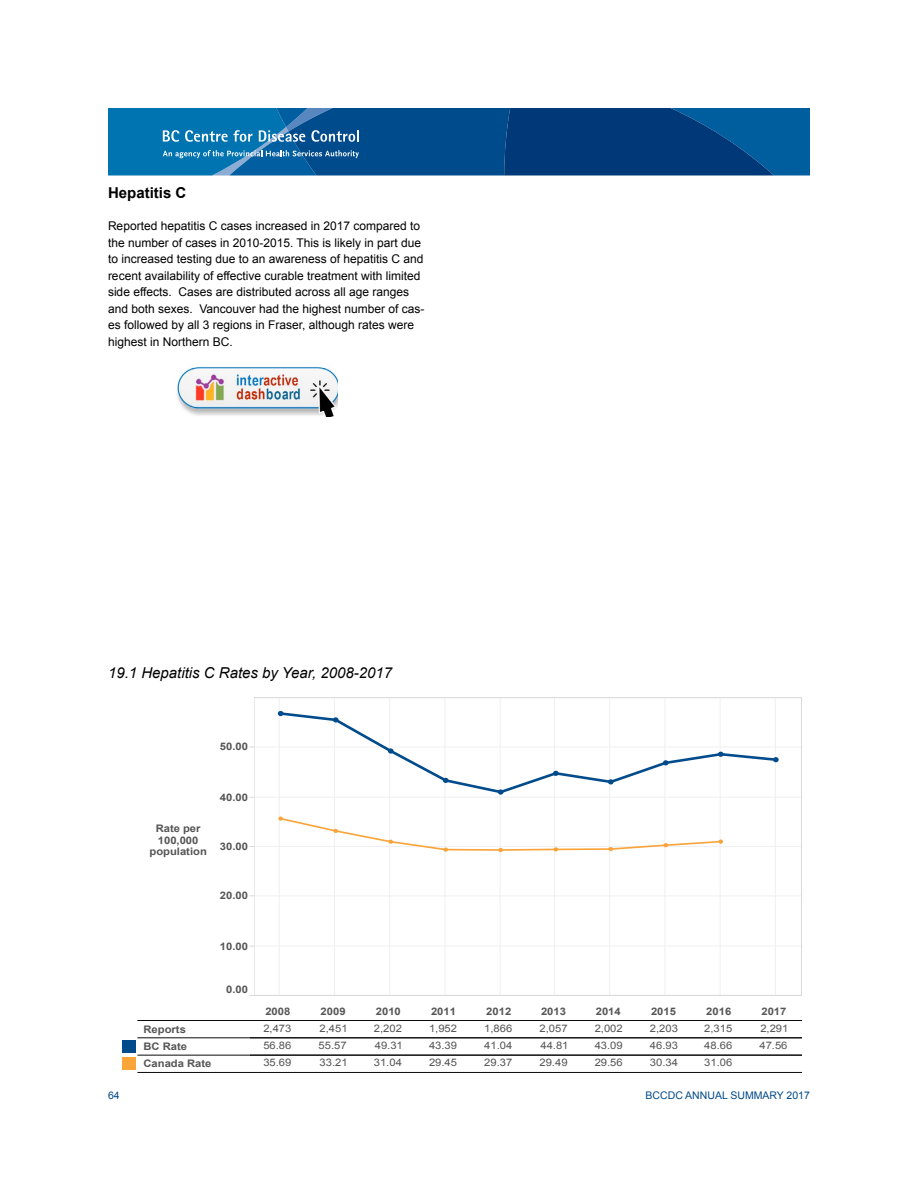
<style>
.page{position:relative;width:918px;height:1188px;background:#fff}
.page>*{position:absolute;margin:0;border:0;box-sizing:border-box;transform-origin:0 0}
.t1{font:italic 15px "Arial";color:#000}
.t2{font:700 15px "Arial";color:#000}
.t3{font:12px/16.5px "Arial";color:#000}
.t4{font:10.5px "Arial";color:#004987}
.t5{font:10.35px "Arial 0 50";color:#555;scale:1.08 1}
.t6{font:10.35px/17.2px "Arial 0 75";color:#555;scale:1.08 1}
</style>
<div class="page">
<svg style="left:108px;top:108px;width:702px;height:68px;background:#095794"></svg>
<hr style="left:138px;top:1020px;width:112px;height:1px;background:#000">
<hr style="left:138px;top:1037px;width:112px;height:1px;background:#000">
<hr style="left:138px;top:1055px;width:112px;height:1px;background:#000">
<hr style="left:138px;top:1072px;width:112px;height:1px;background:#000">
<hr style="left:250px;top:1037px;width:552px;height:1px;background:#000">
<hr style="left:250px;top:1055px;width:552px;height:1px;background:#000">
<hr style="left:250px;top:1021px;width:552px;height:1px;background:#000">
<hr style="left:250px;top:1072px;width:552px;height:1px;background:#000">
<hr style="left:279px;top:698px;width:1px;height:297px;background:#f0f0f0">
<hr style="left:334px;top:698px;width:1px;height:297px;background:#f0f0f0">
<hr style="left:389px;top:698px;width:1px;height:297px;background:#f0f0f0">
<hr style="left:445px;top:698px;width:1px;height:297px;background:#f0f0f0">
<hr style="left:500px;top:698px;width:1px;height:297px;background:#f0f0f0">
<hr style="left:554px;top:698px;width:1px;height:297px;background:#f0f0f0">
<hr style="left:609px;top:698px;width:1px;height:297px;background:#f0f0f0">
<hr style="left:664px;top:698px;width:1px;height:297px;background:#f0f0f0">
<hr style="left:720px;top:698px;width:1px;height:297px;background:#f0f0f0">
<hr style="left:775px;top:698px;width:1px;height:297px;background:#f0f0f0">
<hr style="left:254px;top:946px;width:547px;height:1px;background:#f0f0f0">
<hr style="left:254px;top:895px;width:547px;height:1px;background:#f0f0f0">
<hr style="left:254px;top:846px;width:547px;height:1px;background:#f0f0f0">
<hr style="left:254px;top:797px;width:547px;height:1px;background:#f0f0f0">
<hr style="left:254px;top:747px;width:547px;height:1px;background:#f0f0f0">
<svg style="left:278px;top:817px;width:445px;height:35px"></svg>
<svg style="left:278px;top:711px;width:501px;height:84px"></svg>
<hr style="left:254px;top:698px;width:1px;height:297px;background:#d7d7d7">
<hr style="left:801px;top:698px;width:1px;height:297px;background:#d7d7d7">
<hr style="left:254px;top:698px;width:548px;height:1px;background:#d7d7d7">
<hr style="left:254px;top:995px;width:548px;height:1px;background:#d7d7d7">
<div style="left:122px;top:1040px;width:13px;height:13px;background:#004b8c"></div>
<div style="left:122px;top:1058px;width:13px;height:12px;background:#faa43a"></div>
<img style="left:176px;top:366px;width:162px;height:51px">
<p class="t2" style="left:108px;top:183px;width:80px">Hepatitis C</p>
<p class="t3" style="left:108px;top:218px;width:318px">Reported hepatitis C cases increased in 2017 compared to the number of cases in 2010-2015. This is likely in part due to increased testing due to an awareness of hepatitis C and recent availability of effective curable treatment with limited side effects. Cases are distributed across all age ranges and both sexes. Vancouver had the highest number of cas&shy;es followed by all 3 regions in Fraser, although rates were highest in Northern BC.</p>
<p class="t1" style="left:108px;top:663px;width:286px">19.1 Hepatitis C Rates by Year, 2008-2017</p>
<p class="t6" style="left:220px;top:739px;width:28px">50.00</p>
<p class="t6" style="left:150px;top:823px;width:55px;line-height:11.7px;text-align:center">Rate per<br>100,000 population</p>
<p class="t6" style="left:220px;top:789px;width:28px">40.00</p>
<p class="t6" style="left:220px;top:838px;width:28px">30.00</p>
<p class="t6" style="left:220px;top:887px;width:28px">20.00</p>
<p class="t6" style="left:220px;top:938px;width:28px">10.00</p>
<p class="t6" style="left:144px;top:1021px;width:64px">Reports<br>BC Rate<br>Canada Rate</p>
<p class="t6" style="left:226px;top:981px;width:22px">0.00</p>
<p class="t6" style="left:265px;top:1003px;width:25px">2008</p>
<p class="t6" style="left:321px;top:1003px;width:25px">2009</p>
<p class="t6" style="left:376px;top:1003px;width:25px">2010</p>
<p class="t6" style="left:431px;top:1003px;width:25px">2011</p>
<p class="t6" style="left:486px;top:1003px;width:25px">2012</p>
<p class="t6" style="left:541px;top:1003px;width:25px">2013</p>
<p class="t6" style="left:596px;top:1003px;width:25px">2014</p>
<p class="t6" style="left:651px;top:1003px;width:25px">2015</p>
<p class="t6" style="left:706px;top:1003px;width:25px">2016</p>
<p class="t6" style="left:762px;top:1003px;width:25px">2017</p>
<p class="t5" style="left:263px;top:1021px;width:28px">2,473</p>
<p class="t5" style="left:320px;top:1021px;width:28px">2,451</p>
<p class="t5" style="left:374px;top:1021px;width:28px">2,202</p>
<p class="t5" style="left:429px;top:1021px;width:28px">1,952</p>
<p class="t5" style="left:484px;top:1021px;width:28px">1,866</p>
<p class="t5" style="left:539px;top:1021px;width:28px">2,057</p>
<p class="t5" style="left:595px;top:1021px;width:28px">2,002</p>
<p class="t5" style="left:650px;top:1021px;width:28px">2,203</p>
<p class="t5" style="left:704px;top:1021px;width:28px">2,315</p>
<p class="t5" style="left:760px;top:1021px;width:28px">2,291</p>
<p class="t5" style="left:263px;top:1039px;width:28px">56.86</p>
<p class="t5" style="left:319px;top:1039px;width:28px">55.57</p>
<p class="t5" style="left:375px;top:1039px;width:28px">49.31</p>
<p class="t5" style="left:429px;top:1039px;width:28px">43.39</p>
<p class="t5" style="left:484px;top:1039px;width:28px">41.04</p>
<p class="t5" style="left:540px;top:1039px;width:28px">44.81</p>
<p class="t5" style="left:595px;top:1039px;width:28px">43.09</p>
<p class="t5" style="left:650px;top:1039px;width:28px">46.93</p>
<p class="t5" style="left:704px;top:1039px;width:28px">48.66</p>
<p class="t5" style="left:759px;top:1039px;width:28px">47.56</p>
<p class="t5" style="left:263px;top:1056px;width:28px">35.69</p>
<p class="t5" style="left:320px;top:1056px;width:28px">33.21</p>
<p class="t5" style="left:374px;top:1056px;width:28px">31.04</p>
<p class="t5" style="left:429px;top:1056px;width:28px">29.45</p>
<p class="t5" style="left:484px;top:1056px;width:28px">29.37</p>
<p class="t5" style="left:539px;top:1056px;width:28px">29.49</p>
<p class="t5" style="left:595px;top:1056px;width:28px">29.56</p>
<p class="t5" style="left:650px;top:1056px;width:28px">30.34</p>
<p class="t5" style="left:704px;top:1056px;width:28px">31.06</p>
<p class="t4" style="left:108px;top:1089px;width:13px">64</p>
<p class="t4" style="left:646px;top:1089px;width:166px">BCCDC ANNUAL SUMMARY 2017</p>
</div>
